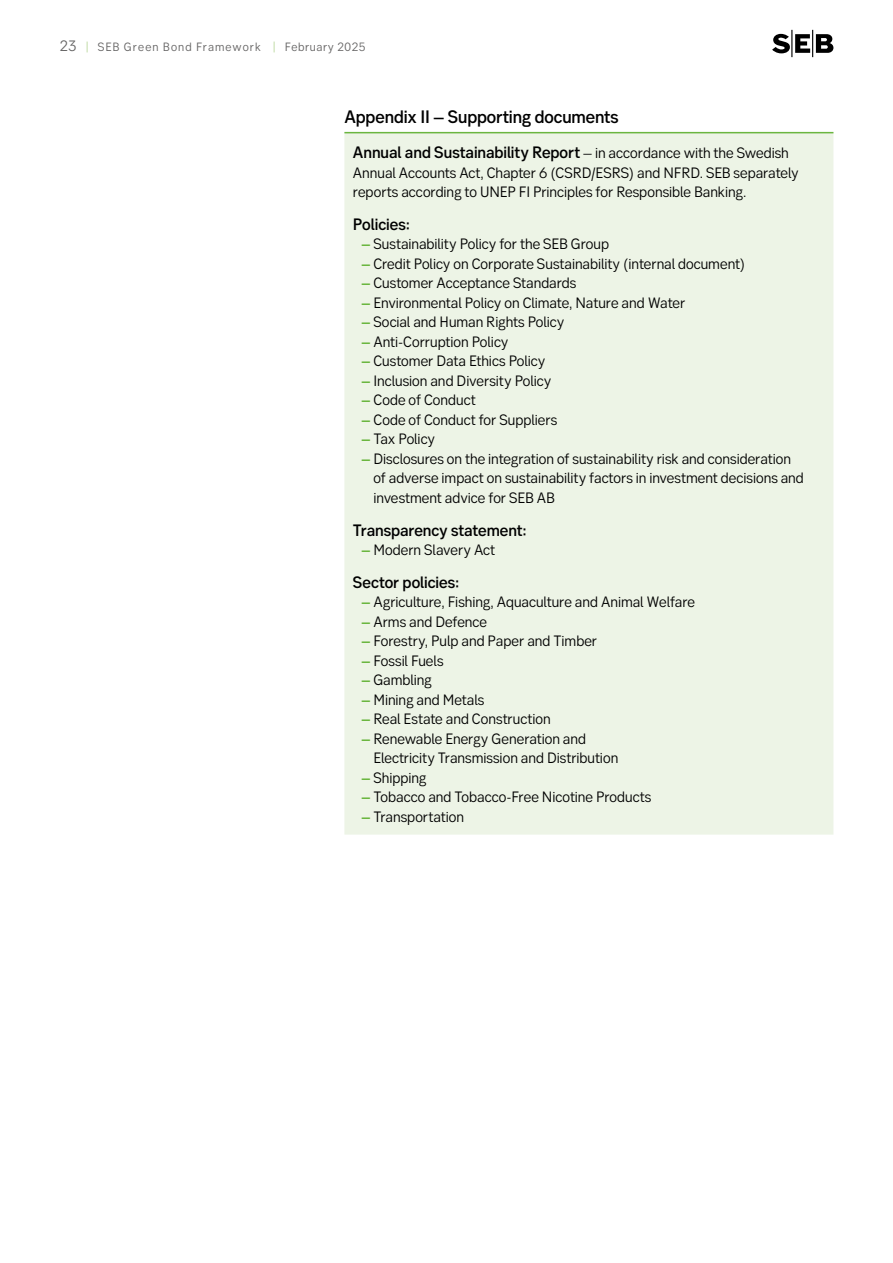
<style>
.page{position:relative;width:893px;height:1263px;background:#fff}
.page>*{position:absolute;margin:0;border:0;box-sizing:border-box;transform-origin:0 0}
.t1{font:500 18px "SEB Sans Serif";letter-spacing:-.005em;color:#000}
.t2{font:500 16.5px "SEB Sans Serif";color:#000}
.t3{font:15px/19.5px "SEB Sans Serif";color:#000}
.t4{font:12px "SEB Sans Serif";letter-spacing:.075em;color:#646363}
.s1{font-size:15px}
.s2{color:#b0d38f}
.s3{font-weight:400;font-size:15px}
.s4{font-weight:700;color:#6bb640}
</style>
<div class="page">
<svg style="left:772px;top:30px;width:61px;height:27px"></svg>
<div style="left:344px;top:133px;width:489px;height:702px;background:#edf4e6"></div>
<hr style="left:344px;top:132px;width:489px;height:1px;background:#6bb640">
<p class="t4" style="left:60px;top:40px;width:307px"><span class="s1">23</span> <span class="s2">|</span> SEB Green Bond Framework <span class="s2">|</span> February 2025</p>
<p class="t1" style="left:344px;top:106px;width:276px">Appendix II – Supporting documents</p>
<p class="t2" style="left:353px;top:143px;width:437px">Annual and Sustainability Report <span class="s3">– in accordance with the Swedish</span></p>
<p class="t3" style="left:353px;top:163px;width:447px">Annual Accounts Act, Chapter 6 (CSRD/ESRS) and NFRD. SEB separately reports according to UNEP FI Principles for Responsible Banking.</p>
<p class="t2" style="left:353px;top:214px;width:59px">Policies:</p>
<p class="t3" style="left:361px;top:234px;width:249px"><span class="s4">–</span> Sustainability Policy for the SEB Group</p>
<p class="t3" style="left:361px;top:254px;width:385px"><span class="s4">–</span> Credit Policy on Corporate Sustainability (internal document)</p>
<p class="t3" style="left:361px;top:273px;width:216px"><span class="s4">–</span> Customer Acceptance Standards</p>
<p class="t3" style="left:361px;top:293px;width:325px"><span class="s4">–</span> Environmental Policy on Climate, Nature and Water</p>
<p class="t3" style="left:361px;top:312px;width:204px"><span class="s4">–</span> Social and Human Rights Policy</p>
<p class="t3" style="left:361px;top:332px;width:148px"><span class="s4">–</span> Anti-Corruption Policy</p>
<p class="t3" style="left:361px;top:351px;width:185px"><span class="s4">–</span> Customer Data Ethics Policy</p>
<p class="t3" style="left:361px;top:371px;width:191px"><span class="s4">–</span> Inclusion and Diversity Policy</p>
<p class="t3" style="left:361px;top:390px;width:116px"><span class="s4">–</span> Code of Conduct</p>
<p class="t3" style="left:361px;top:410px;width:197px"><span class="s4">–</span> Code of Conduct for Suppliers</p>
<p class="t3" style="left:361px;top:429px;width:75px"><span class="s4">–</span> Tax Policy</p>
<p class="t3" style="left:373px;top:449px;width:432px;text-indent:-12px"><span class="s4">–</span> Disclosures on the integration of sustainability risk and consideration of adverse impact on sustainability factors in investment decisions and investment advice for SEB AB</p>
<p class="t2" style="left:353px;top:520px;width:176px">Transparency statement:</p>
<p class="t3" style="left:361px;top:540px;width:135px"><span class="s4">–</span> Modern Slavery Act</p>
<p class="t2" style="left:353px;top:572px;width:108px">Sector policies:</p>
<p class="t3" style="left:361px;top:592px;width:335px"><span class="s4">–</span> Agriculture, Fishing, Aquaculture and Animal Welfare</p>
<p class="t3" style="left:361px;top:612px;width:127px"><span class="s4">–</span> Arms and Defence</p>
<p class="t3" style="left:361px;top:631px;width:237px"><span class="s4">–</span> Forestry, Pulp and Paper and Timber</p>
<p class="t3" style="left:361px;top:651px;width:84px"><span class="s4">–</span> Fossil Fuels</p>
<p class="t3" style="left:361px;top:670px;width:72px"><span class="s4">–</span> Gambling</p>
<p class="t3" style="left:361px;top:690px;width:124px"><span class="s4">–</span> Mining and Metals</p>
<p class="t3" style="left:361px;top:709px;width:191px"><span class="s4">–</span> Real Estate and Construction</p>
<p class="t3" style="left:373px;top:729px;width:246px;text-indent:-12px"><span class="s4">–</span> Renewable Energy Generation and<br>Electricity Transmission and Distribution</p>
<p class="t3" style="left:361px;top:768px;width:66px"><span class="s4">–</span> Shipping</p>
<p class="t3" style="left:361px;top:787px;width:291px"><span class="s4">–</span> Tobacco and Tobacco-Free Nicotine Products</p>
<p class="t3" style="left:361px;top:807px;width:104px"><span class="s4">–</span> Transportation</p>
</div>
